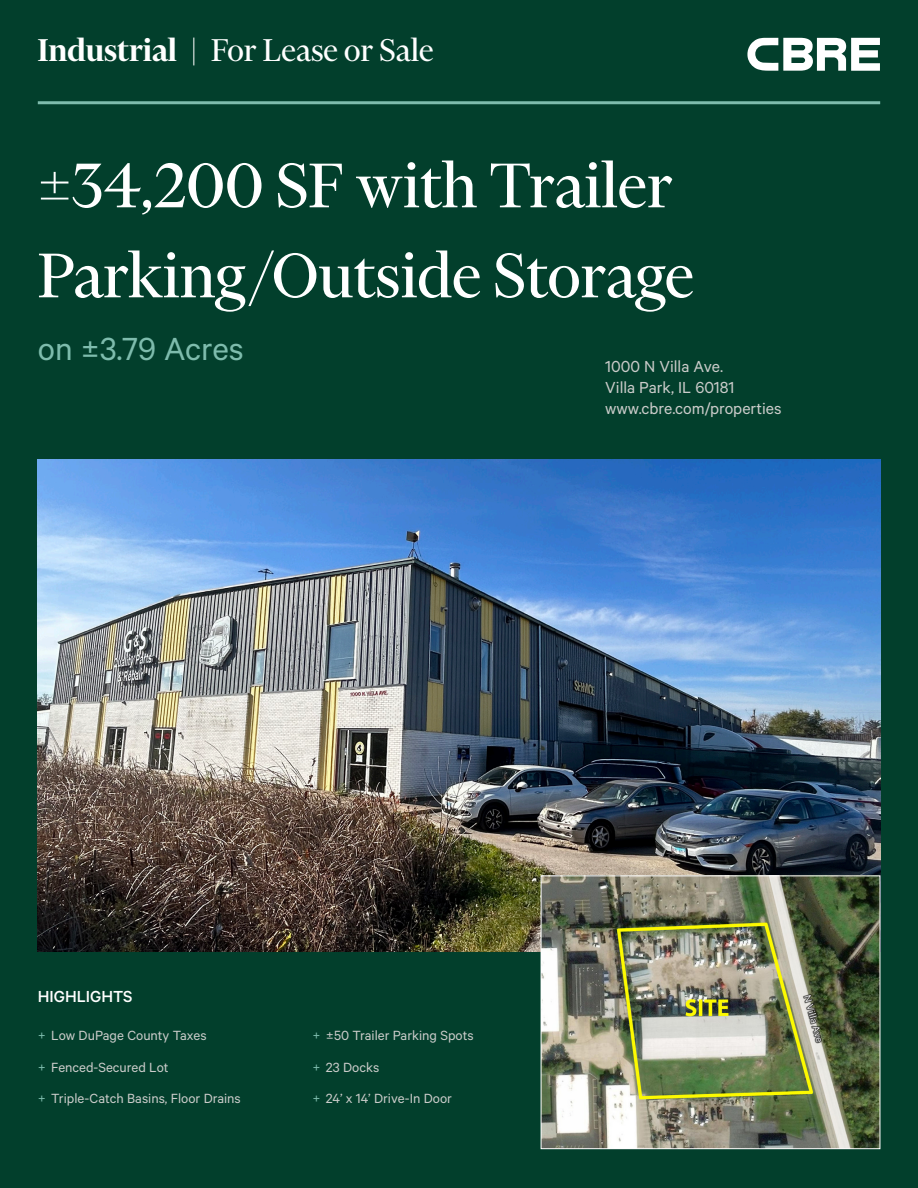
<style>
.page{position:relative;width:918px;height:1188px;background:#023f2c}
.page>*{position:absolute;margin:0;border:0;box-sizing:border-box;transform-origin:0 0}
.Heading_Large{font:72px/90px "Financier Display";color:#fff}
.t1{font:36px "Financier Display";color:#fff}
.Subheading_Large{font:36px "Calibre";color:#7ebcad}
.t2{font:18px "Calibre";color:#cbccca}
.Bullet_Heading{font:500 18px "Calibre";color:#fff}
.t3{font:15px "Calibre";color:#cbccca}
.s1{font-weight:600}
.s2{color:#7ebcad}
</style>
<div class="page">
<img style="left:38px;top:459px;width:842px;height:492px">
<svg style="left:747px;top:38px;width:133px;height:33px"></svg>
<hr style="left:38px;top:101px;width:842px;height:3px;background:#7ebcad">
<img style="left:543px;top:878px;width:335px;height:269px">
<div style="left:541px;top:876px;width:339px;height:273px;border:1px solid #fff"></div>
<p class="t1" style="left:38px;top:32px;width:397px"><span class="s1">Industrial</span> | For Lease or Sale</p>
<p class="Heading_Large" style="left:38px;top:140px;width:658px">±34,200 SF with Trailer<br>Parking/Outside Storage</p>
<p class="Subheading_Large" style="left:38px;top:328px;width:208px">on ±3.79 Acres</p>
<p class="t2" style="left:605px;top:356px;width:119px">1000 N Villa Ave.</p>
<p class="t2" style="left:605px;top:377px;width:131px">Villa Park, IL 60181</p>
<p class="t2" style="left:605px;top:398px;width:178px">www.cbre.com/properties</p>
<p class="Bullet_Heading" style="left:38px;top:986px;width:96px">HIGHLIGHTS</p>
<p class="t3" style="left:38px;top:1027px;width:170px"><span class="s2">+</span> Low DuPage County Taxes</p>
<p class="t3" style="left:38px;top:1058px;width:132px"><span class="s2">+</span> Fenced-Secured Lot</p>
<p class="t3" style="left:38px;top:1090px;width:205px"><span class="s2">+</span> Triple-Catch Basins, Floor Drains</p>
<p class="t3" style="left:312px;top:1027px;width:163px"><span class="s2">+</span> ±50 Trailer Parking Spots</p>
<p class="t3" style="left:312px;top:1058px;width:68px"><span class="s2">+</span> 23 Docks</p>
<p class="t3" style="left:312px;top:1090px;width:141px"><span class="s2">+</span> 24’ x 14’ Drive-In Door</p>
</div>
